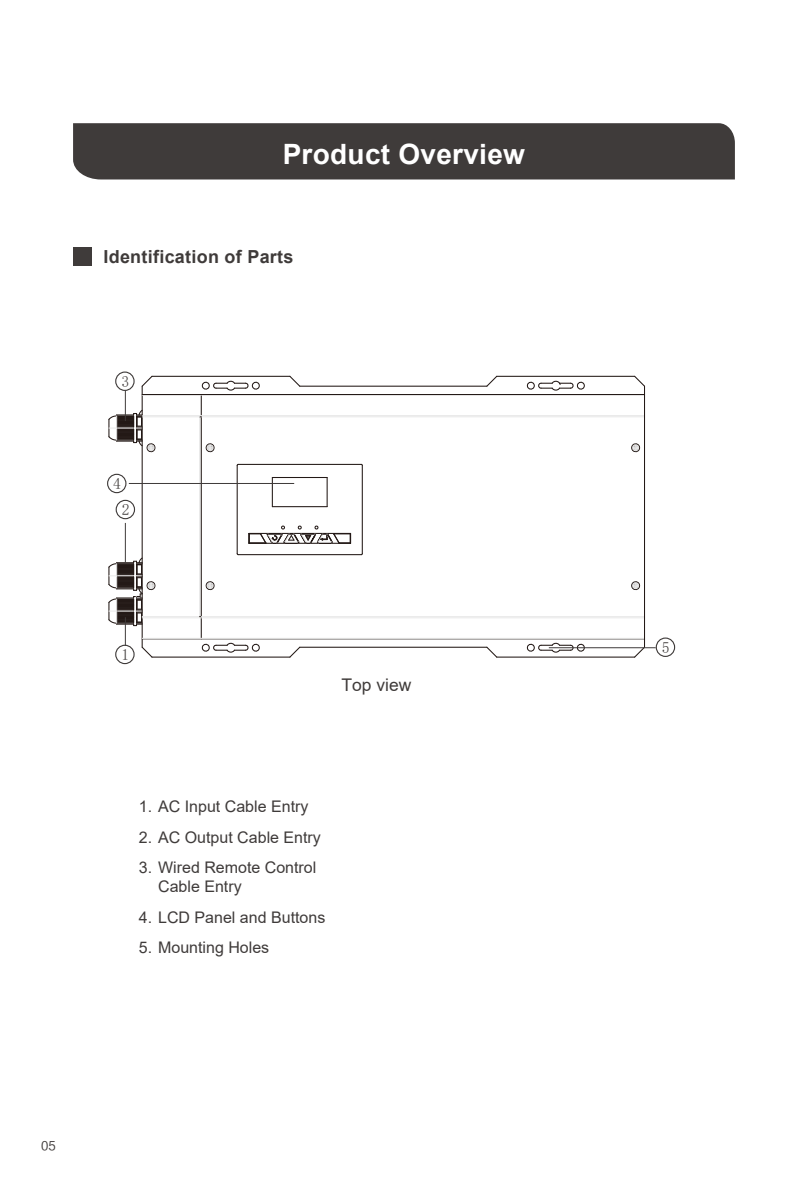
<style>
.page{position:relative;width:808px;height:1191px;background:#fff}
.page>*{position:absolute;margin:0;border:0;box-sizing:border-box;transform-origin:0 0}
.t1{font:700 28px "Arial";letter-spacing:.01em;color:#fff}
.t2{font:700 18px "Arial";letter-spacing:.015em;color:#3f3b3a}
.t3{font:17.4px "Arial";color:#3f3b3a}
.t4{font:16px/19.2px "Arial";color:#3f3b3a}
.t5{font:15.6px "Arial MT Bold G Bpc EUC H";color:#3f3b3a}
.t6{font:12px "FZLTHJW GB1 0";color:#3f3b3a}
</style>
<div class="page">
<svg style="left:141px;top:375px;width:12px;height:13px"></svg>
<hr style="left:142px;top:386px;width:1px;height:261px;background:#231916">
<hr style="left:199px;top:417px;width:1px;height:199px;background:#e9e9e9">
<hr style="left:201px;top:394px;width:1px;height:245px;background:#231916">
<hr style="left:237px;top:465px;width:1px;height:88px;background:#231916">
<hr style="left:152px;top:656px;width:138px;height:1px;background:#231916">
<hr style="left:497px;top:656px;width:138px;height:1px;background:#231916">
<svg style="left:272px;top:478px;width:1px;height:28px"></svg>
<hr style="left:300px;top:646px;width:187px;height:2px;background:#231916">
<hr style="left:142px;top:638px;width:502px;height:1px;background:#e9e9e9">
<hr style="left:142px;top:617px;width:502px;height:1px;background:#e9e9e9">
<hr style="left:142px;top:616px;width:58px;height:1px;background:#e9e9e9">
<hr style="left:201px;top:616px;width:443px;height:1px;background:#e9e9e9">
<svg style="left:327px;top:477px;width:1px;height:29px"></svg>
<hr style="left:362px;top:465px;width:1px;height:88px;background:#231916">
<svg style="left:485px;top:375px;width:13px;height:12px"></svg>
<hr style="left:238px;top:554px;width:123px;height:1px;background:#231916">
<svg style="left:485px;top:646px;width:13px;height:12px"></svg>
<hr style="left:272px;top:506px;width:55px;height:1px;background:#231916">
<svg style="left:288px;top:646px;width:13px;height:12px"></svg>
<hr style="left:272px;top:477px;width:55px;height:1px;background:#231916">
<svg style="left:288px;top:375px;width:13px;height:12px"></svg>
<hr style="left:238px;top:464px;width:123px;height:1px;background:#231916">
<hr style="left:201px;top:416px;width:443px;height:1px;background:#e9e9e9">
<hr style="left:142px;top:416px;width:58px;height:1px;background:#e9e9e9">
<hr style="left:142px;top:415px;width:502px;height:1px;background:#e9e9e9">
<hr style="left:142px;top:394px;width:502px;height:1px;background:#231916">
<hr style="left:300px;top:386px;width:187px;height:1px;background:#231916">
<hr style="left:497px;top:376px;width:138px;height:1px;background:#231916">
<hr style="left:152px;top:376px;width:138px;height:1px;background:#231916">
<svg style="left:201px;top:643px;width:59px;height:9px"></svg>
<svg style="left:201px;top:381px;width:59px;height:9px"></svg>
<svg style="left:526px;top:643px;width:59px;height:9px"></svg>
<svg style="left:205px;top:443px;width:10px;height:10px"></svg>
<svg style="left:631px;top:375px;width:15px;height:283px"></svg>
<svg style="left:205px;top:581px;width:10px;height:9px"></svg>
<svg style="left:108px;top:409px;width:48px;height:44px"></svg>
<svg style="left:248px;top:526px;width:103px;height:18px"></svg>
<svg style="left:526px;top:381px;width:59px;height:9px"></svg>
<div style="left:115px;top:644px;width:20px;height:20px;border:1px solid #3f3b3a;border-radius:50%"></div>
<div style="left:116px;top:500px;width:19px;height:19px;border:1px solid #3f3b3a;border-radius:50%"></div>
<div style="left:115px;top:371px;width:20px;height:20px;border:1px solid #3f3b3a;border-radius:50%"></div>
<div style="left:656px;top:637px;width:19px;height:20px;border:1px solid #3f3b3a;border-radius:50%"></div>
<div style="left:107px;top:474px;width:19px;height:19px;border:1px solid #3f3b3a;border-radius:50%"></div>
<hr style="left:129px;top:483px;width:165px;height:1px;background:#3f3b3a">
<hr style="left:125px;top:390px;width:1px;height:31px;background:#3f3b3a">
<hr style="left:549px;top:647px;width:107px;height:1px;background:#3f3b3a">
<svg style="left:108px;top:556px;width:48px;height:102px"></svg>
<hr style="left:125px;top:523px;width:1px;height:40px;background:#3f3b3a">
<div style="left:73px;top:123px;width:662px;height:56px;background:#3f3b3a"></div>
<div style="left:74px;top:247px;width:18px;height:19px;background:#3f3b3a"></div>
<h1 class="t1" style="left:283px;top:134px;width:244px">Product Overview</h1>
<p class="t2" style="left:103px;top:244px;width:191px">Identification of Parts</p>
<p class="t5" style="left:121px;top:373px;width:9px">3</p>
<p class="t5" style="left:113px;top:475px;width:9px">4</p>
<p class="t5" style="left:122px;top:501px;width:9px">2</p>
<p class="t5" style="left:121px;top:646px;width:9px">1</p>
<p class="t3" style="left:342px;top:673px;width:71px">Top view</p>
<p class="t4" style="left:139px;top:797px;width:171px">1. AC Input Cable Entry</p>
<p class="t4" style="left:139px;top:827px;width:184px">2. AC Output Cable Entry</p>
<p class="t4" style="left:158px;top:857px;width:160px;text-indent:-19px">3. Wired Remote Control<br>Cable Entry</p>
<p class="t4" style="left:139px;top:907px;width:188px">4. LCD Panel and Buttons</p>
<p class="t4" style="left:139px;top:937px;width:132px">5. Mounting Holes</p>
<p class="t6" style="left:41px;top:1139px;width:16px">05</p>
<p class="t5" style="left:662px;top:639px;width:9px">5</p>
</div>
